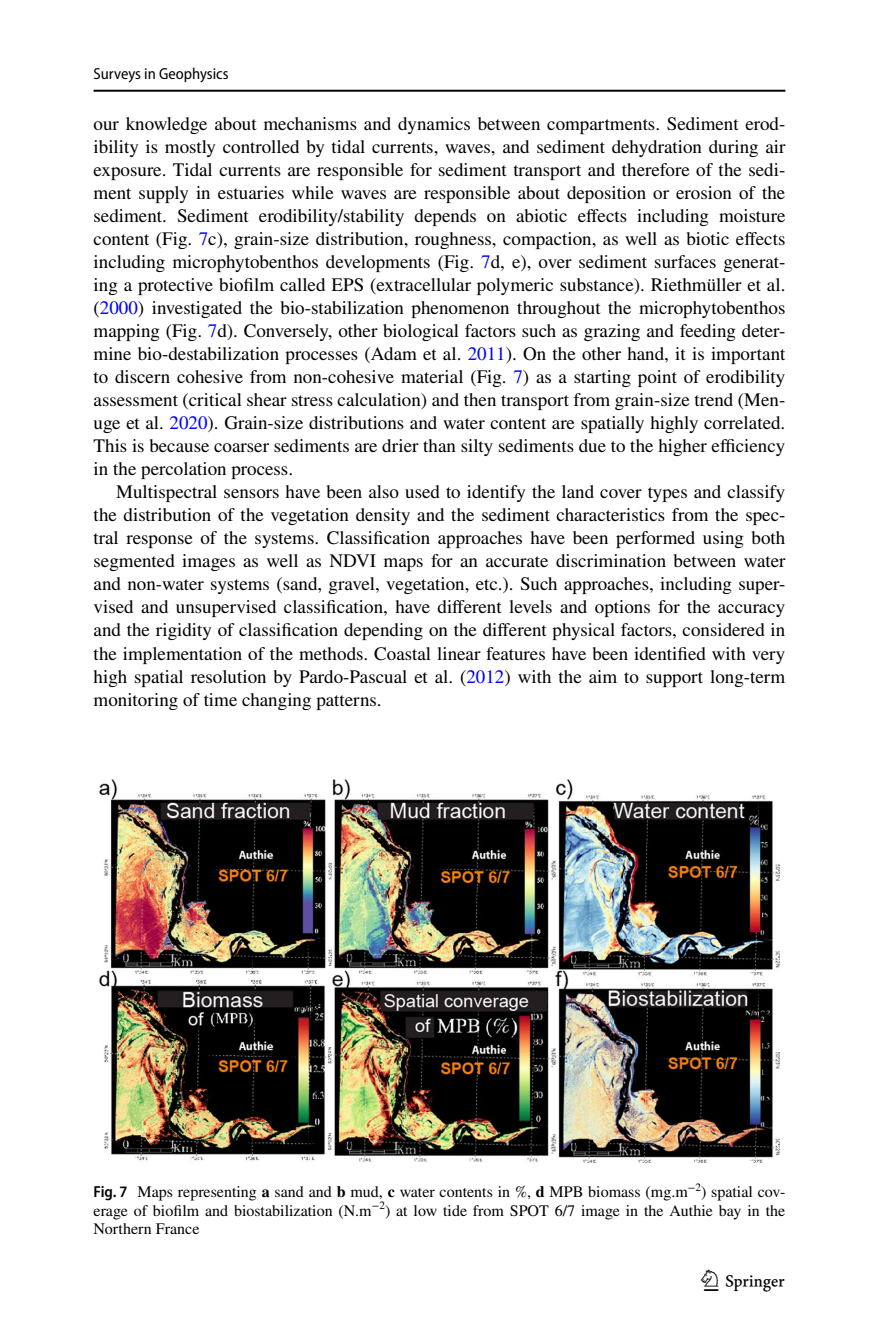
<style>
.page{position:relative;width:879px;height:1333px;background:#fff}
.page>*{position:absolute;margin:0;border:0;box-sizing:border-box;transform-origin:0 0}
.t1{font:30px "Springnew";color:#000}
.t2{font:19px/23px "STIX";color:#000;text-align:justify}
.t3{font:16px/18.4px "STIX";color:#000;text-align:justify}
.t4{font:semi-condensed 16px "Myriad Pro";color:#000}
.s1{color:#00f}
.s2{font-family:"Myriad Pro";font-weight:600;font-stretch:semi-condensed}
.s3{font-weight:700}
</style>
<div class="page">
<hr style="left:94px;top:90px;width:691px;height:2px;background:#000">
<img style="left:99px;top:779px;width:681px;height:383px">
<p class="t4" style="left:94px;top:65px;width:136px">Surveys in Geophysics</p>
<p class="t2" style="left:94px;top:113px;width:693px">our knowledge about mechanisms and dynamics between compartments. Sediment erod&shy;ibility is mostly controlled by tidal currents, waves, and sediment dehydration during air exposure. Tidal currents are responsible for sediment transport and therefore of the sedi&shy;ment supply in estuaries while waves are responsible about deposition or erosion of the sediment. Sediment erodibility/stability depends on abiotic effects including moisture content (Fig. <span class="s1">7</span>c), grain-size distribution, roughness, compaction, as well as biotic effects including microphytobenthos developments (Fig. <span class="s1">7</span>d, e), over sediment surfaces generat&shy;ing a protective biofilm called EPS (extracellular polymeric substance). Riethmüller et al. (<span class="s1">2000</span>) investigated the bio-stabilization phenomenon throughout the microphytobenthos mapping (Fig. <span class="s1">7</span>d). Conversely, other biological factors such as grazing and feeding deter&shy;mine bio-destabilization processes (Adam et al. <span class="s1">2011</span>). On the other hand, it is important to discern cohesive from non-cohesive material (Fig. <span class="s1">7</span>) as a starting point of erodibility assessment (critical shear stress calculation) and then transport from grain-size trend (Men&shy;uge et al. <span class="s1">2020</span>). Grain-size distributions and water content are spatially highly correlated.<br>This is because coarser sediments are drier than silty sediments due to the higher efficiency in the percolation process.</p>
<p class="t2" style="left:94px;top:481px;width:693px;text-indent:23px">Multispectral sensors have been also used to identify the land cover types and classify the distribution of the vegetation density and the sediment characteristics from the spec&shy;tral response of the systems. Classification approaches have been performed using both segmented images as well as NDVI maps for an accurate discrimination between water and non-water systems (sand, gravel, vegetation, etc.). Such approaches, including super&shy;vised and unsupervised classification, have different levels and options for the accuracy and the rigidity of classification depending on the different physical factors, considered in the implementation of the methods. Coastal linear features have been identified with very high spatial resolution by Pardo-Pascual et al. (<span class="s1">2012</span>) with the aim to support long-term monitoring of time changing patterns.</p>
<p class="t3" style="left:94px;top:1183px;width:693px"><span class="s2">Fig. 7</span> Maps representing <span class="s3">a</span> sand and <span class="s3">b</span> mud, <span class="s3">c</span> water contents in %, <span class="s3">d</span> MPB biomass (mg.m<sup>−2</sup>) spatial cov&shy;erage of biofilm and biostabilization (N.m<sup>−2</sup>) at low tide from SPOT 6/7 image in the Authie bay in the Northern France</p>
<h1 class="t1" style="left:704px;top:1269px;width:83px">1 3</h1>
</div>
